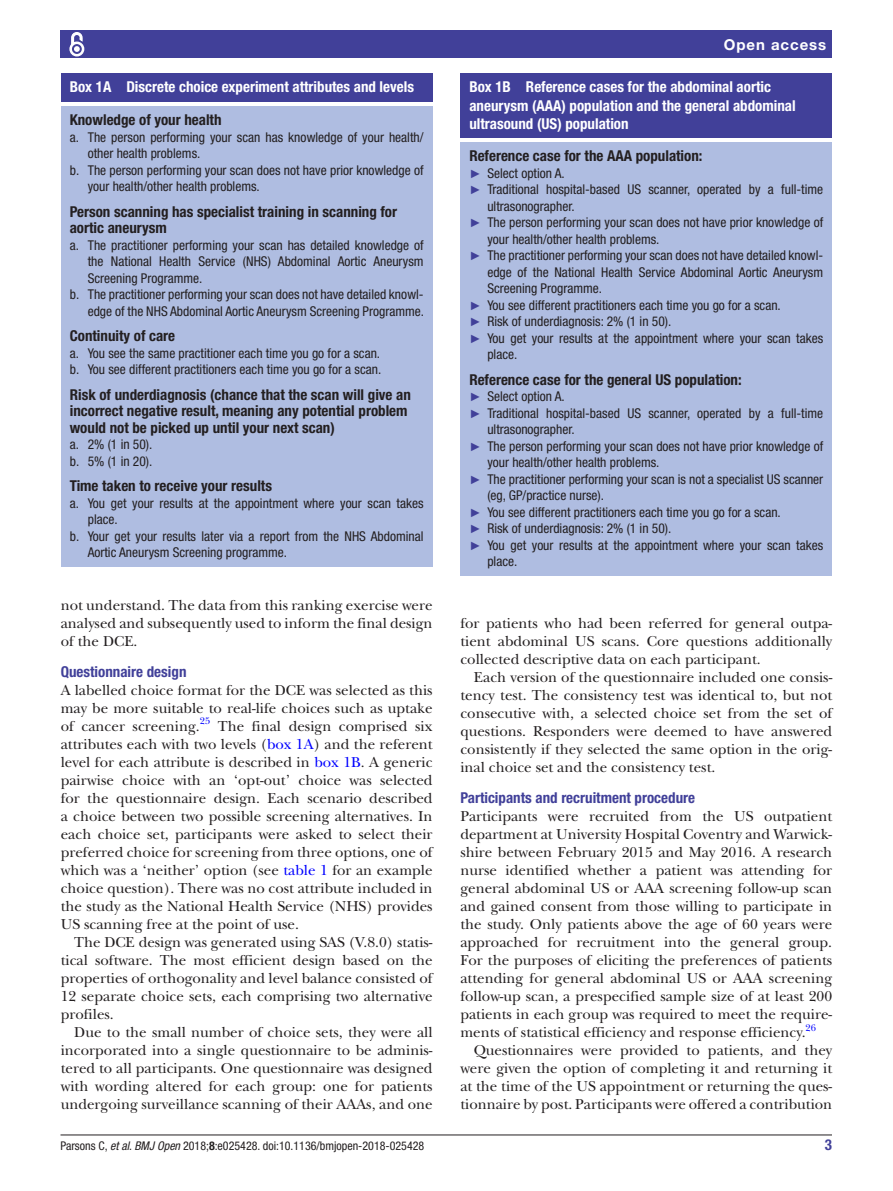
<style>
.page{position:relative;width:893px;height:1191px;background:#fff}
.page>*{position:absolute;margin:0;border:0;box-sizing:border-box;transform-origin:0 0}
.t1{font:15px/18px "New Baskerville";color:#231f20;text-align:justify}
.t2{font:700 condensed 15px/16.5px "Helvetica Neue LT Std";color:#231f20}
.t3{font:700 condensed 15px/18px "Helvetica Neue LT Std";color:#fff}
.t4{font:700 condensed 15px "Helvetica Neue LT Std";color:#414099}
.t5{font:700 15px "Helvetica Neue LT Std";letter-spacing:.065em;color:#fff}
.t6{font:condensed 13.5px/16.5px "Helvetica Neue LT Std";color:#231f20}
.t7{font:condensed 12px "Helvetica Neue LT Std";color:#231f20}
.t8{font:9.9px "New Baskerville";color:#00f}
.s1{color:#00f}
.s2{font-family:"Arial";font-stretch:normal;font-size:12px;color:#414099}
.s3{font-style:italic}
.s4{font-weight:700}
</style>
<div class="page">
<hr style="left:61px;top:1134px;width:771px;height:1px;background:#231f20">
<div style="left:61px;top:31px;width:771px;height:27px;background:#414099"></div>
<svg style="left:69px;top:32px;width:16px;height:25px"></svg>
<div style="left:61px;top:73px;width:372px;height:28px;background:#414099"></div>
<div style="left:61px;top:106px;width:372px;height:460px;background:#afbde1"></div>
<div style="left:460px;top:73px;width:372px;height:64px;background:#414099"></div>
<div style="left:460px;top:142px;width:372px;height:433px;background:#afbde1"></div>
<p class="t3" style="left:70px;top:78px;width:346px">Box 1A Discrete choice experiment attributes and levels</p>
<p class="t2" style="left:70px;top:111px;width:153px">Knowledge of your health</p>
<p class="t6" style="left:70px;top:129px;width:355px">a. The person performing your scan has knowledge of your health/</p>
<p class="t6" style="left:88px;top:145px;width:114px">other health problems.</p>
<p class="t6" style="left:70px;top:162px;width:355px">b. The person performing your scan does not have prior knowledge of</p>
<p class="t6" style="left:88px;top:178px;width:174px">your health/other health problems.</p>
<p class="t2" style="left:70px;top:203px;width:329px">Person scanning has specialist training in scanning for aortic aneurysm</p>
<p class="t6" style="left:70px;top:237px;width:355px">a. The practitioner performing your scan has detailed knowledge of</p>
<p class="t6" style="left:88px;top:253px;width:337px">the National Health Service (NHS) Abdominal Aortic Aneurysm</p>
<p class="t6" style="left:88px;top:270px;width:116px">Screening Programme.</p>
<p class="t6" style="left:70px;top:286px;width:355px">b. The practitioner performing your scan does not have detailed knowl-</p>
<p class="t6" style="left:88px;top:303px;width:338px">edge of the NHS Abdominal Aortic Aneurysm Screening Programme.</p>
<p class="t2" style="left:70px;top:327px;width:107px">Continuity of care</p>
<p class="t6" style="left:70px;top:345px;width:313px">a. You see the same practitioner each time you go for a scan. b. You see different practitioners each time you go for a scan.</p>
<p class="t2" style="left:70px;top:386px;width:343px">Risk of underdiagnosis (chance that the scan will give an incorrect negative result, meaning any potential problem would not be picked up until your next scan)</p>
<p class="t6" style="left:70px;top:436px;width:84px">a. 2% (1 in 50). b. 5% (1 in 20).</p>
<p class="t2" style="left:70px;top:477px;width:204px">Time taken to receive your results</p>
<p class="t6" style="left:70px;top:495px;width:355px">a. You get your results at the appointment where your scan takes</p>
<p class="t6" style="left:88px;top:511px;width:31px">place.</p>
<p class="t6" style="left:70px;top:528px;width:355px">b. Your get your results later via a report from the NHS Abdominal</p>
<p class="t6" style="left:88px;top:544px;width:201px">Aortic Aneurysm Screening programme.</p>
<p class="t1" style="left:61px;top:596px;width:373px">not understand. The data from this ranking exercise were analysed and subsequently used to inform the final design of the DCE.</p>
<p class="t4" style="left:61px;top:663px;width:127px">Questionnaire design</p>
<p class="t1" style="left:61px;top:681px;width:373px">A labelled choice format for the DCE was selected as this may be more suitable to real-life choices such as uptake of cancer screening.</p>
<p class="t8" style="left:200px;top:715px;width:12px">25</p>
<p class="t1" style="left:61px;top:717px;width:373px;text-indent:157px">The final design comprised six attributes each with two levels (<span class="s1">box 1A</span>) and the referent level for each attribute is described in <span class="s1">box 1B</span>. A generic pairwise choice with an ‘opt-out’ choice was selected for the questionnaire design. Each scenario described a choice between two possible screening alternatives. In each choice set, participants were asked to select their preferred choice for screening from three options, one of which was a ‘neither’ option (see <span class="s1">table 1</span> for an example choice question). There was no cost attribute included in the study as the National Health Service (NHS) provides US scanning free at the point of use.</p>
<p class="t1" style="left:61px;top:933px;width:373px;text-indent:13px">The DCE design was generated using SAS (V.8.0) statis&shy;tical software. The most efficient design based on the properties of orthogonality and level balance consisted of 12 separate choice sets, each comprising two alternative profiles.</p>
<p class="t1" style="left:61px;top:1023px;width:373px;text-indent:13px">Due to the small number of choice sets, they were all incorporated into a single questionnaire to be adminis&shy;tered to all participants. One questionnaire was designed with wording altered for each group: one for patients undergoing surveillance scanning of their AAAs, and one</p>
<p class="t5" style="left:724px;top:35px;width:104px">Open access</p>
<p class="t3" style="left:469px;top:78px;width:328px;text-indent:65px">eference cases for the abdominal aortic aneurysm (AAA) population and the general abdominal ultrasound (US) population</p>
<p class="t2" style="left:469px;top:147px;width:235px">Reference case for the AAA population:</p>
<p class="t6" style="left:469px;top:165px;width:97px"><span class="s2">►</span> Select option A.</p>
<p class="t6" style="left:469px;top:181px;width:355px"><span class="s2">►</span> Traditional hospital-based US scanner, operated by a full-time</p>
<p class="t6" style="left:487px;top:198px;width:89px">ultrasonographer.</p>
<p class="t6" style="left:469px;top:214px;width:355px"><span class="s2">►</span> The person performing your scan does not have prior knowledge of</p>
<p class="t6" style="left:487px;top:231px;width:174px">your health/other health problems.</p>
<p class="t6" style="left:469px;top:247px;width:355px"><span class="s2">►</span> The practitioner performing your scan does not have detailed knowl-</p>
<p class="t6" style="left:487px;top:264px;width:337px">edge of the National Health Service Abdominal Aortic Aneurysm</p>
<p class="t6" style="left:487px;top:280px;width:116px">Screening Programme.</p>
<p class="t6" style="left:469px;top:297px;width:313px"><span class="s2">►</span> You see different practitioners each time you go for a scan.</p>
<p class="t6" style="left:469px;top:313px;width:203px"><span class="s2">►</span> Risk of underdiagnosis: 2% (1 in 50).</p>
<p class="t6" style="left:469px;top:330px;width:355px"><span class="s2">►</span> You get your results at the appointment where your scan takes</p>
<p class="t6" style="left:487px;top:346px;width:31px">place.</p>
<p class="t2" style="left:469px;top:371px;width:274px">Reference case for the general US population:</p>
<p class="t6" style="left:469px;top:388px;width:97px"><span class="s2">►</span> Select option A.</p>
<p class="t6" style="left:469px;top:405px;width:355px"><span class="s2">►</span> Traditional hospital-based US scanner, operated by a full-time</p>
<p class="t6" style="left:487px;top:421px;width:89px">ultrasonographer.</p>
<p class="t6" style="left:469px;top:438px;width:355px"><span class="s2">►</span> The person performing your scan does not have prior knowledge of</p>
<p class="t6" style="left:487px;top:454px;width:174px">your health/other health problems.</p>
<p class="t6" style="left:469px;top:471px;width:355px"><span class="s2">►</span> The practitioner performing your scan is not a specialist US scanner</p>
<p class="t6" style="left:487px;top:487px;width:118px">(eg, GP/practice nurse).</p>
<p class="t6" style="left:469px;top:504px;width:313px"><span class="s2">►</span> You see different practitioners each time you go for a scan.</p>
<p class="t6" style="left:469px;top:520px;width:203px"><span class="s2">►</span> Risk of underdiagnosis: 2% (1 in 50).</p>
<p class="t6" style="left:469px;top:537px;width:355px"><span class="s2">►</span> You get your results at the appointment where your scan takes</p>
<p class="t6" style="left:487px;top:553px;width:31px">place.</p>
<p class="t3" style="left:469px;top:78px;width:45px">Box 1BR</p>
<p class="t1" style="left:460px;top:614px;width:373px">for patients who had been referred for general outpa&shy;tient abdominal US scans. Core questions additionally collected descriptive data on each participant.</p>
<p class="t1" style="left:460px;top:668px;width:373px;text-indent:14px">Each version of the questionnaire included one consis&shy;tency test. The consistency test was identical to, but not consecutive with, a selected choice set from the set of questions. Responders were deemed to have answered consistently if they selected the same option in the orig&shy;inal choice set and the consistency test.</p>
<p class="t4" style="left:460px;top:789px;width:236px">Participants and recruitment procedure</p>
<p class="t1" style="left:460px;top:807px;width:373px">Participants were recruited from the US outpatient department at University Hospital Coventry and Warwick&shy;shire between February 2015 and May 2016. A research nurse identified whether a patient was attending for general abdominal US or AAA screening follow-up scan and gained consent from those willing to participate in the study. Only patients above the age of 60 years were approached for recruitment into the general group.<br>For the purposes of eliciting the preferences of patients attending for general abdominal US or AAA screening follow-up scan, a prespecified sample size of at least 200 patients in each group was required to meet the require&shy;ments of statistical efficiency and response efficiency.</p>
<p class="t8" style="left:805px;top:1021px;width:12px">26</p>
<p class="t1" style="left:460px;top:1041px;width:373px;text-indent:14px">Questionnaires were provided to patients, and they were given the option of completing it and returning it at the time of the US appointment or returning the ques&shy;tionnaire by post. Participants were offered a contribution</p>
<p class="t7" style="left:61px;top:1138px;width:365px">Parsons C, <span class="s3">et al</span>. <span class="s3">BMJ Open</span> 2018;<span class="s4">8</span>:e025428. doi:10.1136/bmjopen-2018-025428</p>
<p class="t4" style="left:825px;top:1135px;width:9px">3</p>
</div>
